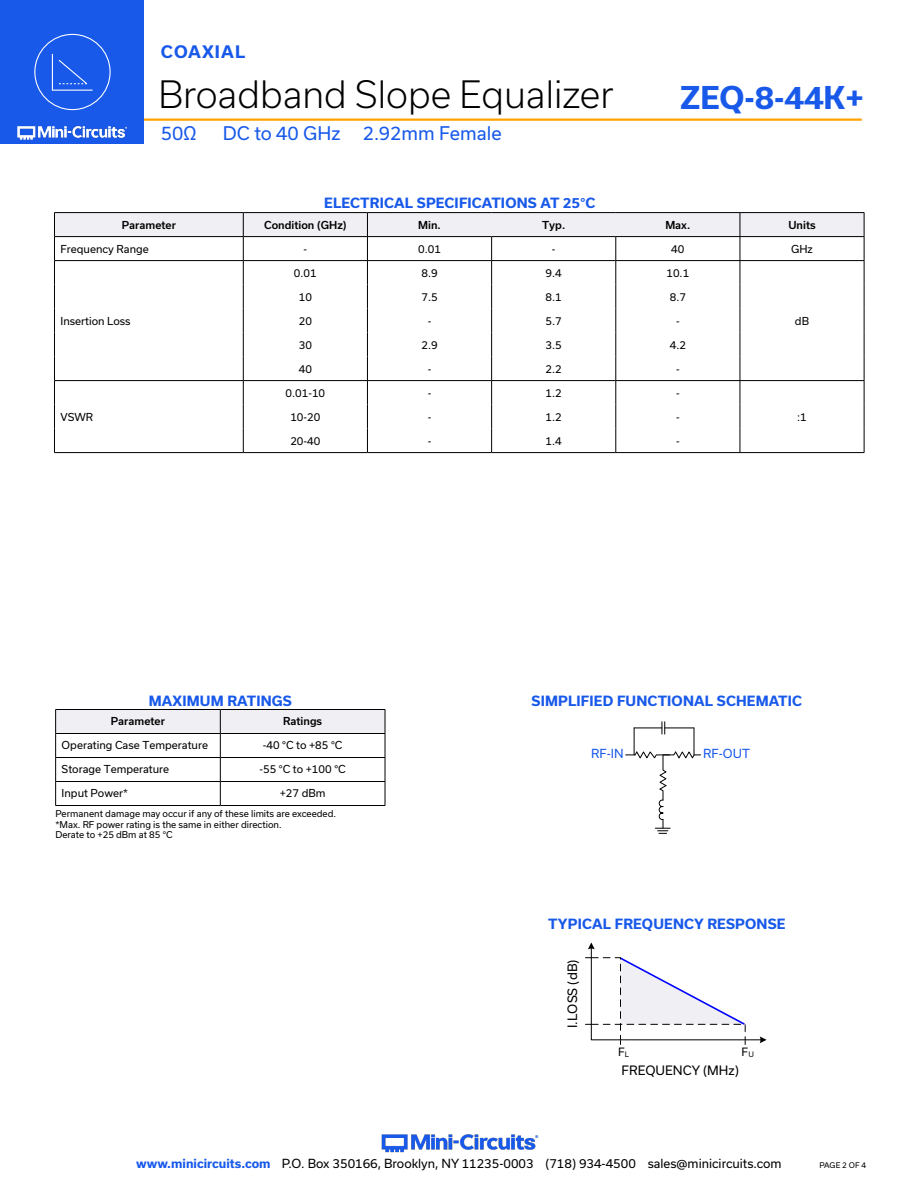
<style>
.page{position:relative;width:918px;height:1188px;background:#fff}
.page>*{position:absolute;margin:0;border:0;box-sizing:border-box;transform-origin:0 0}
.t1{font:300 36px "Usual";color:#000}
.t2{font:700 30px "Usual";color:#1859ea}
.t3{font:18px "Usual";color:#1859ea}
.t4{font:700 16.5px "Usual";letter-spacing:.065em;color:#1859ea}
.Blue_Headers{font:700 13.5px "Usual";letter-spacing:.015em;color:#1859ea}
.t5{font:12.3px "Usual";color:#000}
.t6{font:12px "Usual";color:#000}
.t7{font:12px "Usual";color:#1859ea}
.t8{font:10.95px "Usual";color:#000}
.Table_Body_Center{font:10.5px "Usual";color:#000}
.Table_Body_Left_Just{font:10.5px "Usual";color:#000}
.Table_Header_Center{font:500 10.5px "Usual";color:#000}
.Notes{font:9px "Usual";color:#000}
.t9{font:7.5px "Usual";color:#000}
.s1{font-weight:700;color:#1859ea}
</style>
<div class="page">
<img style="left:381px;top:1134px;width:158px;height:19px">
<hr style="left:129px;top:118px;width:733px;height:3px;background:#ffa300">
<div style="left:0;top:0;width:144px;height:144px;background:#1859ea"></div>
<img style="left:17px;top:120px;width:128px;height:20px">
<svg style="left:625px;top:722px;width:76px;height:112px"></svg>
<hr style="left:55px;top:709px;width:165px;height:1px;background:#000">
<hr style="left:220px;top:709px;width:165px;height:1px;background:#000">
<svg style="left:55px;top:710px;width:331px;height:95px"></svg>
<hr style="left:55px;top:805px;width:165px;height:1px;background:#000">
<hr style="left:220px;top:805px;width:165px;height:1px;background:#000">
<div style="left:34px;top:34px;width:77px;height:76px;border:1px solid #fff;border-radius:50%"></div>
<svg style="left:51px;top:53px;width:42px;height:38px"></svg>
<svg style="left:585px;top:942px;width:182px;height:103px"></svg>
<hr style="left:740px;top:452px;width:124px;height:1px;background:#000">
<hr style="left:367px;top:452px;width:125px;height:1px;background:#000">
<hr style="left:616px;top:452px;width:124px;height:1px;background:#000">
<hr style="left:243px;top:452px;width:124px;height:1px;background:#000">
<hr style="left:492px;top:452px;width:124px;height:1px;background:#000">
<hr style="left:54px;top:212px;width:189px;height:1px;background:#000">
<hr style="left:243px;top:212px;width:124px;height:1px;background:#000">
<hr style="left:367px;top:212px;width:125px;height:1px;background:#000">
<hr style="left:492px;top:212px;width:124px;height:1px;background:#000">
<hr style="left:616px;top:212px;width:124px;height:1px;background:#000">
<hr style="left:740px;top:212px;width:124px;height:1px;background:#000">
<hr style="left:54px;top:452px;width:189px;height:1px;background:#000">
<svg style="left:54px;top:213px;width:811px;height:239px"></svg>
<h3 class="t4" style="left:161px;top:42px;width:86px">COAXIAL</h3>
<h1 class="t1" style="left:158px;top:74px;width:457px">Broadband Slope Equalizer</h1>
<h3 class="t3" style="left:161px;top:123px;width:37px">50Ω</h3>
<h3 class="t3" style="left:223px;top:123px;width:280px">DC to 40 GHz 2.92mm Female</h3>
<p class="Blue_Headers" style="left:324px;top:195px;width:273px">ELECTRICAL SPECIFICATIONS AT 25°C</p>
<h2 class="t2" style="left:680px;top:80px;width:185px">ZEQ-8-44K+</h2>
<p class="Table_Header_Center" style="left:122px;top:219px;width:56px">Parameter</p>
<p class="Table_Header_Center" style="left:264px;top:219px;width:84px">Condition (GHz)</p>
<p class="Table_Header_Center" style="left:418px;top:219px;width:24px">Min.</p>
<p class="Table_Header_Center" style="left:542px;top:219px;width:25px">Typ.</p>
<p class="Table_Header_Center" style="left:665px;top:219px;width:26px">Max.</p>
<p class="Table_Header_Center" style="left:788px;top:219px;width:29px">Units</p>
<p class="Table_Body_Left_Just" style="left:60px;top:243px;width:90px">Frequency Range</p>
<p class="Table_Body_Center" style="left:304px;top:243px;width:5px">-</p>
<p class="Table_Body_Center" style="left:418px;top:243px;width:24px">0.01</p>
<p class="Table_Body_Center" style="left:552px;top:243px;width:5px">-</p>
<p class="Table_Body_Center" style="left:671px;top:243px;width:15px">40</p>
<p class="Table_Body_Center" style="left:791px;top:243px;width:23px">GHz</p>
<p class="Table_Body_Left_Just" style="left:60px;top:315px;width:72px">Insertion Loss</p>
<p class="Table_Body_Left_Just" style="left:60px;top:411px;width:34px">VSWR</p>
<p class="Table_Body_Center" style="left:294px;top:267px;width:24px">0.01</p>
<p class="Table_Body_Center" style="left:421px;top:267px;width:18px">8.9</p>
<p class="Table_Body_Center" style="left:546px;top:267px;width:18px">9.4</p>
<p class="Table_Body_Center" style="left:666px;top:267px;width:24px">10.1</p>
<p class="Table_Body_Center" style="left:299px;top:291px;width:15px">10</p>
<p class="Table_Body_Center" style="left:421px;top:291px;width:18px">7.5</p>
<p class="Table_Body_Center" style="left:546px;top:291px;width:18px">8.1</p>
<p class="Table_Body_Center" style="left:670px;top:291px;width:18px">8.7</p>
<p class="Table_Body_Center" style="left:299px;top:315px;width:15px">20</p>
<p class="Table_Body_Center" style="left:428px;top:315px;width:5px">-</p>
<p class="Table_Body_Center" style="left:546px;top:315px;width:18px">5.7</p>
<p class="Table_Body_Center" style="left:676px;top:315px;width:5px">-</p>
<p class="Table_Body_Center" style="left:299px;top:339px;width:15px">30</p>
<p class="Table_Body_Center" style="left:421px;top:339px;width:18px">2.9</p>
<p class="Table_Body_Center" style="left:546px;top:339px;width:18px">3.5</p>
<p class="Table_Body_Center" style="left:670px;top:339px;width:18px">4.2</p>
<p class="Table_Body_Center" style="left:299px;top:363px;width:15px">40</p>
<p class="Table_Body_Center" style="left:428px;top:363px;width:5px">-</p>
<p class="Table_Body_Center" style="left:546px;top:363px;width:18px">2.2</p>
<p class="Table_Body_Center" style="left:676px;top:363px;width:5px">-</p>
<p class="Table_Body_Center" style="left:795px;top:315px;width:16px">dB</p>
<p class="Table_Body_Center" style="left:286px;top:387px;width:41px">0.01-10</p>
<p class="Table_Body_Center" style="left:428px;top:387px;width:5px">-</p>
<p class="Table_Body_Center" style="left:546px;top:387px;width:18px">1.2</p>
<p class="Table_Body_Center" style="left:676px;top:387px;width:5px">-</p>
<p class="Table_Body_Center" style="left:290px;top:411px;width:31px">10-20</p>
<p class="Table_Body_Center" style="left:428px;top:411px;width:5px">-</p>
<p class="Table_Body_Center" style="left:546px;top:411px;width:18px">1.2</p>
<p class="Table_Body_Center" style="left:676px;top:411px;width:5px">-</p>
<p class="Table_Body_Center" style="left:797px;top:411px;width:11px">:1</p>
<p class="Table_Body_Center" style="left:290px;top:435px;width:31px">20-40</p>
<p class="Table_Body_Center" style="left:428px;top:435px;width:5px">-</p>
<p class="Table_Body_Center" style="left:546px;top:435px;width:18px">1.4</p>
<p class="Table_Body_Center" style="left:676px;top:435px;width:5px">-</p>
<p class="Blue_Headers" style="left:149px;top:693px;width:145px">MAXIMUM RATINGS</p>
<p class="Blue_Headers" style="left:532px;top:693px;width:272px">SIMPLIFIED FUNCTIONAL SCHEMATIC</p>
<p class="Table_Header_Center" style="left:111px;top:715px;width:56px">Parameter</p>
<p class="Table_Header_Center" style="left:283px;top:715px;width:41px">Ratings</p>
<p class="Table_Body_Left_Just" style="left:62px;top:739px;width:148px">Operating Case Temperature</p>
<p class="Table_Body_Center" style="left:263px;top:739px;width:81px">-40 °C to +85 °C</p>
<p class="Table_Body_Left_Just" style="left:62px;top:763px;width:109px">Storage Temperature</p>
<p class="Table_Body_Center" style="left:260px;top:763px;width:88px">-55 °C to +100 °C</p>
<p class="Table_Body_Left_Just" style="left:62px;top:787px;width:68px">Input Power*</p>
<p class="Table_Body_Center" style="left:280px;top:787px;width:47px">+27 dBm</p>
<p class="Notes" style="left:56px;top:808px;width:282px">Permanent damage may occur if any of these limits are exceeded.</p>
<p class="Notes" style="left:56px;top:819px;width:228px">*Max. RF power rating is the same in either direction.</p>
<p class="Notes" style="left:56px;top:830px;width:119px">Derate to +25 dBm at 85 °C</p>
<p class="t7" style="left:591px;top:746px;width:34px">RF-IN</p>
<p class="t7" style="left:703px;top:746px;width:48px">RF-OUT</p>
<p class="Blue_Headers" style="left:548px;top:916px;width:239px">TYPICAL FREQUENCY RESPONSE</p>
<p class="t5" style="left:565px;top:1028px;width:70px;rotate:-90deg">I.LOSS (dB)</p>
<p class="t8" style="left:618px;top:1045px;width:12px">F<sub>L</sub></p>
<p class="t8" style="left:742px;top:1045px;width:14px">F<sub>U</sub></p>
<p class="t5" style="left:622px;top:1063px;width:119px">FREQUENCY (MHz)</p>
<p class="t6" style="left:136px;top:1157px;width:647px"><span class="s1">www.minicircuits.com</span> P.O. Box 350166, Brooklyn, NY 11235-0003 (718) 934-4500 sales@minicircuits.com</p>
<p class="t9" style="left:819px;top:1161px;width:48px">PAGE 2 OF 4</p>
</div>
